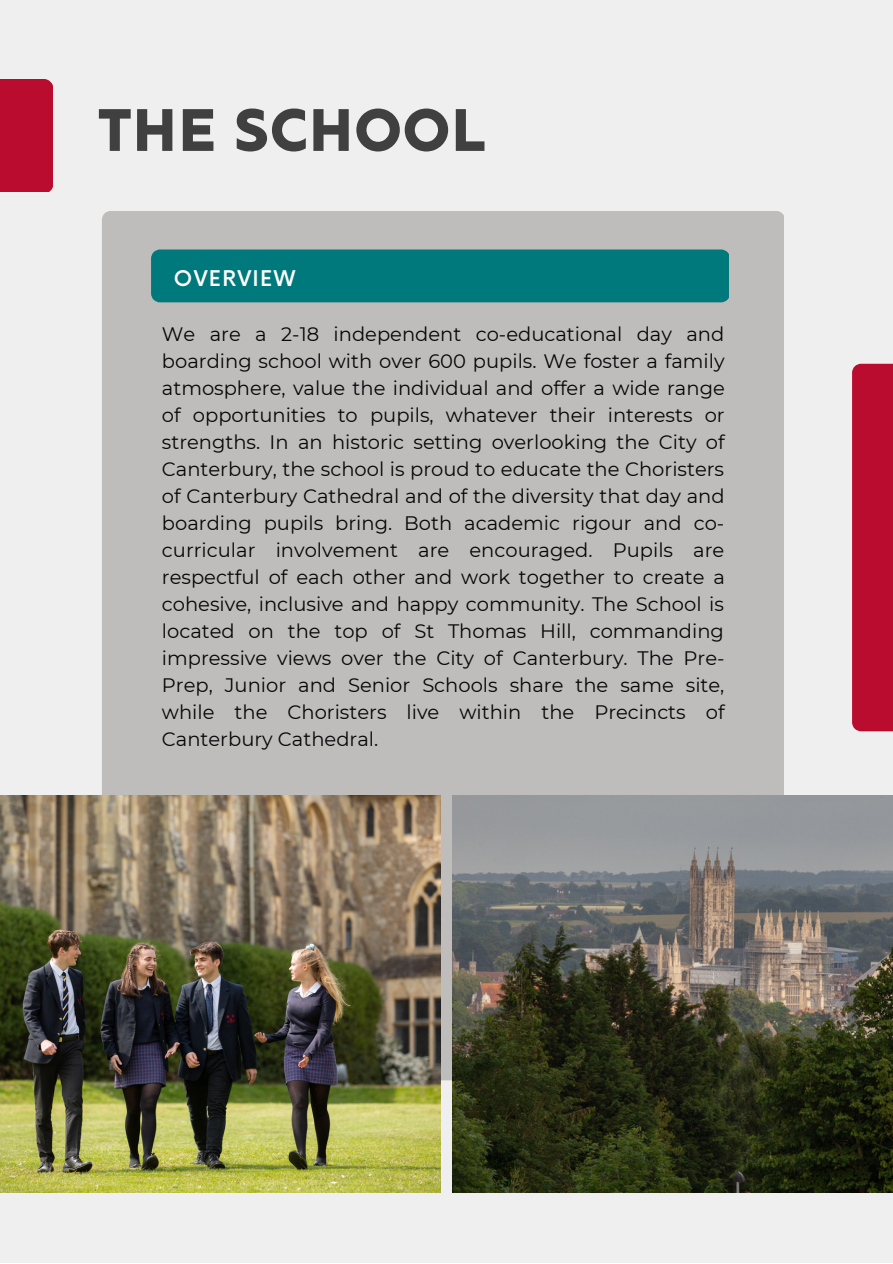
<style>
.page{position:relative;width:893px;height:1264px;background:#fff}
.page>*{position:absolute;margin:0;border:0;box-sizing:border-box;transform-origin:0 0}
.t1{font:900 61.2px "Rams";color:#404040}
.t2{font:500 21px "Now";letter-spacing:.06em;color:#fff}
.t3{font:19.5px/27px "Montserrat";color:#070707;text-align:justify}
</style>
<div class="page">
<div style="left:0;top:0;width:892px;height:1262px;background:#efefef"></div>
<div style="left:0;top:79px;width:53px;height:113px;background:#ba0c2f"></div>
<div style="left:102px;top:211px;width:682px;height:869px;background:#bfbcbc"></div>
<img style="left:0;top:795px;width:441px;height:397px">
<img style="left:452px;top:795px;width:440px;height:397px">
<div style="left:151px;top:249px;width:577px;height:53px;background:#00797c"></div>
<div style="left:852px;top:364px;width:40px;height:367px;background:#ba0c2f"></div>
<h1 class="t1" style="left:98px;top:92px;width:389px">THE SCHOOL</h1>
<p class="t2" style="left:174px;top:262px;width:123px">OVERVIEW</p>
<p class="t3" style="left:162px;top:320px;width:564px">We are a 2-18 independent co-educational day and boarding school with over 600 pupils. We foster a family atmosphere, value the individual and offer a wide range of opportunities to pupils, whatever their interests or strengths. In an historic setting overlooking the City of Canterbury, the school is proud to educate the Choristers of Canterbury Cathedral and of the diversity that day and boarding pupils bring. Both academic rigour and co&shy;curricular involvement are encouraged. Pupils are respectful of each other and work together to create a cohesive, inclusive and happy community. The School is located on the top of St Thomas Hill, commanding impressive views over the City of Canterbury. The Pre-Prep, Junior and Senior Schools share the same site, while the Choristers live within the Precincts of Canterbury Cathedral.</p>
</div>
